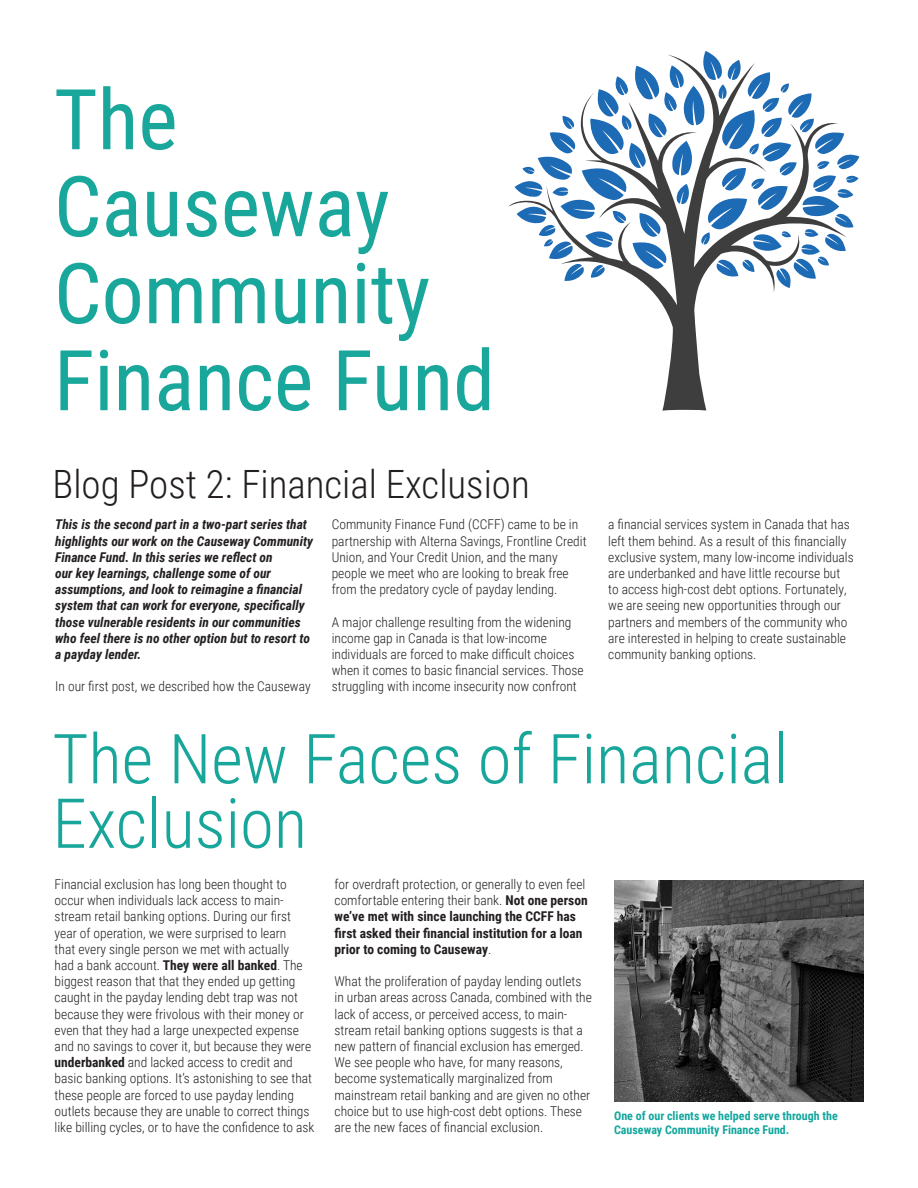
<style>
.page{position:relative;width:918px;height:1188px;background:#fff}
.page>*{position:absolute;margin:0;border:0;box-sizing:border-box;transform-origin:0 0}
.t1{font:84px/87px "Roboto Condensed";color:#1aa79b}
.t2{font:300 69px/64.5px "Roboto Condensed";color:#18a69b}
.t3{font:300 39px "Roboto Condensed";color:#231f20}
.t4{font:300 13.5px/16.2px "Roboto Condensed";color:#231f20}
.t5{font:italic 700 13.5px/16.2px "Roboto Condensed";color:#231f20}
.t6{font:700 13.5px/16.2px "Roboto Condensed";color:#231f20}
.t7{font:700 12px/14.4px "Roboto Condensed";color:#12a79d}
.s1{font-weight:700}
.s2{font-weight:300}
</style>
<div class="page">
<img style="left:614px;top:880px;width:250px;height:222px">
<svg style="left:508px;top:186px;width:267px;height:225px"></svg>
<svg style="left:515px;top:51px;width:344px;height:237px"></svg>
<p class="t1" style="left:54px;top:73px;width:125px">The</p>
<p class="t1" style="left:54px;top:160px;width:337px">Causeway</p>
<p class="t1" style="left:54px;top:247px;width:442px">Community<br>Finance Fund</p>
<p class="t3" style="left:52px;top:457px;width:479px">Blog Post 2: Financial Exclusion</p>
<p class="t5" style="left:55px;top:516px;width:259px">This is the second part in a two-part series that highlights our work on the Causeway Community Finance Fund. In this series we reflect on<br>our key learnings, challenge some of our assumptions, and look to reimagine a financial system that can work for everyone, specifically those vulnerable residents in our communities who feel there is no other option but to resort to a payday lender.</p>
<p class="t4" style="left:55px;top:678px;width:257px">In our first post, we described how the Causeway</p>
<p class="t4" style="left:332px;top:516px;width:256px">Community Finance Fund (CCFF) came to be in partnership with Alterna Savings, Frontline Credit Union, and Your Credit Union, and the many people we meet who are looking to break free from the predatory cycle of payday lending.</p>
<p class="t4" style="left:332px;top:613px;width:254px">A major challenge resulting from the widening income gap in Canada is that low-income individuals are forced to make difficult choices when it comes to basic financial services. Those struggling with income insecurity now confront</p>
<p class="t4" style="left:608px;top:516px;width:247px">a financial services system in Canada that has left them behind. As a result of this financially exclusive system, many low-income individuals are underbanked and have little recourse but to access high-cost debt options. Fortunately, we are seeing new opportunities through our partners and members of the community who are interested in helping to create sustainable community banking options.</p>
<p class="t2" style="left:52px;top:724px;width:737px">The New Faces of Financial<br>Exclusion</p>
<p class="t4" style="left:55px;top:876px;width:261px">Financial exclusion has long been thought to occur when individuals lack access to main&shy;stream retail banking options. During our first year of operation, we were surprised to learn<br>that every single person we met with actually<br>had a bank account. <span class="s1">They were all banked</span>. The biggest reason that that they ended up getting caught in the payday lending debt trap was not because they were frivolous with their money or even that they had a large unexpected expense and no savings to cover it, but because they were <span class="s1">underbanked</span> and lacked access to credit and basic banking options. It’s astonishing to see that these people are forced to use payday lending outlets because they are unable to correct things like billing cycles, or to have the confidence to ask</p>
<p class="t6" style="left:335px;top:876px;width:255px"><span class="s2">for overdraft protection, or generally to even feel comfortable entering their bank.</span> Not one person we’ve met with since launching the CCFF has first asked their financial institution for a loan prior to coming to Causeway<span class="s2">.</span></p>
<p class="t4" style="left:335px;top:973px;width:259px">What the proliferation of payday lending outlets in urban areas across Canada, combined with the lack of access, or perceived access, to main&shy;stream retail banking options suggests is that a new pattern of financial exclusion has emerged.<br>We see people who have, for many reasons, become systematically marginalized from mainstream retail banking and are given no other choice but to use high-cost debt options. These are the new faces of financial exclusion.</p>
<p class="t7" style="left:614px;top:1108px;width:225px">One of our clients we helped serve through the<br>Causeway Community Finance Fund.</p>
</div>
